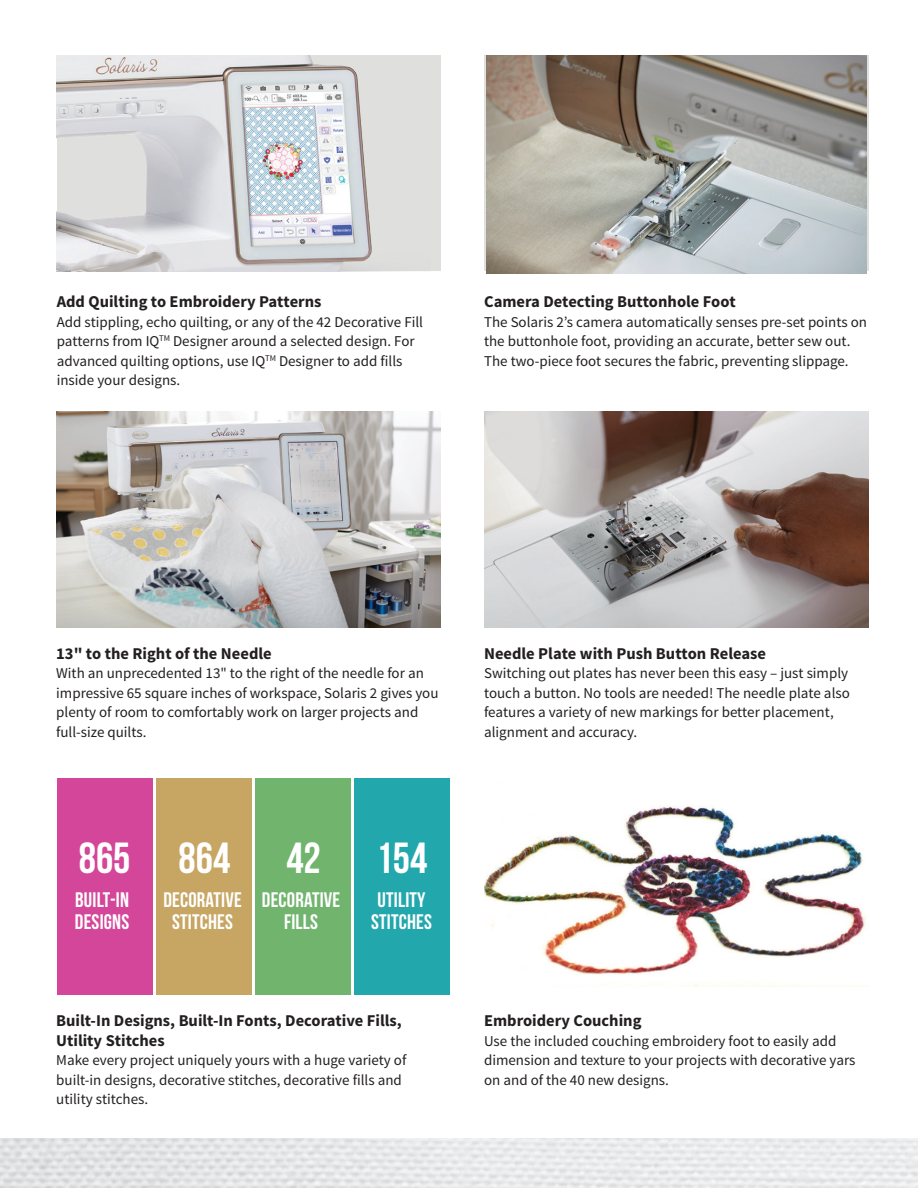
<style>
.page{position:relative;width:918px;height:1188px;background:#fff}
.page>*{position:absolute;margin:0;border:0;box-sizing:border-box;transform-origin:0 0}
.t1{font:43.5px "Bebas Neue";color:#fff}
.t2{font:21px/22.5px "Bebas Neue";letter-spacing:.01em;color:#fff;text-align:center}
.t3{font:700 16.5px/19.5px "Source Sans Pro";color:#231f20}
.t4{font:15px/19.5px "Source Sans Pro";color:#231f20}
</style>
<div class="page">
<img style="left:484px;top:412px;width:384px;height:216px">
<img style="left:484px;top:806px;width:382px;height:180px">
<img style="left:56px;top:412px;width:384px;height:216px">
<div style="left:57px;top:55px;width:384px;height:216px;background:#dfdfde"></div>
<img style="left:57px;top:55px;width:315px;height:216px">
<img style="left:486px;top:55px;width:381px;height:218px">
<div style="left:57px;top:779px;width:96px;height:216px;background:#d44699"></div>
<div style="left:255px;top:779px;width:96px;height:216px;background:#70b46d"></div>
<div style="left:156px;top:779px;width:96px;height:216px;background:#c7a562"></div>
<div style="left:354px;top:779px;width:96px;height:216px;background:#21a7ac"></div>
<p class="t3" style="left:57px;top:293px;width:266px">Add Quilting to Embroidery Patterns</p>
<p class="t4" style="left:57px;top:312px;width:368px">Add stippling, echo quilting, or any of the 42 Decorative Fill patterns from IQ<sup>TM</sup> Designer around a selected design. For advanced quilting options, use IQ<sup>TM</sup> Designer to add fills inside your designs.</p>
<p class="t3" style="left:484px;top:293px;width:253px">Camera Detecting Buttonhole Foot</p>
<p class="t4" style="left:484px;top:312px;width:384px">The Solaris 2’s camera automatically senses pre-set points on the buttonhole foot, providing an accurate, better sew out.<br>The two-piece foot secures the fabric, preventing slippage.</p>
<p class="t3" style="left:56px;top:644px;width:217px">13" to the Right of the Needle</p>
<p class="t4" style="left:56px;top:664px;width:384px">With an unprecedented 13" to the right of the needle for an impressive 65 square inches of workspace, Solaris 2 gives you plenty of room to comfortably work on larger projects and full-size quilts.</p>
<h1 class="t1" style="left:79px;top:834px;width:153px">865 864</h1>
<h1 class="t1" style="left:286px;top:834px;width:36px">42</h1>
<h1 class="t1" style="left:376px;top:834px;width:53px">154</h1>
<h2 class="t2" style="left:75px;top:888px;width:56px;text-align:left">BUILT-IN<br>DESIGNS</h2>
<h2 class="t2" style="left:262px;top:888px;width:80px">DECORATIVE<br>FILLS</h2>
<h2 class="t2" style="left:163px;top:888px;width:80px">DECORATIVE<br>STITCHES</h2>
<h2 class="t2" style="left:371px;top:888px;width:62px">UTILITY<br>STITCHES</h2>
<p class="t3" style="left:56px;top:1012px;width:347px">Built-In Designs, Built-In Fonts, Decorative Fills,<br>Utility Stitches</p>
<p class="t4" style="left:56px;top:1051px;width:352px">Make every project uniquely yours with a huge variety of built-in designs, decorative stitches, decorative fills and utility stitches.</p>
<p class="t3" style="left:484px;top:644px;width:284px">Needle Plate with Push Button Release</p>
<p class="t4" style="left:484px;top:664px;width:367px">Switching out plates has never been this easy – just simply touch a button. No tools are needed! The needle plate also features a variety of new markings for better placement, alignment and accuracy.</p>
<p class="t3" style="left:484px;top:1012px;width:159px">Embroidery Couching</p>
<p class="t4" style="left:484px;top:1031px;width:373px">Use the included couching embroidery foot to easily add dimension and texture to your projects with decorative yars on and of the 40 new designs.</p>
</div>
